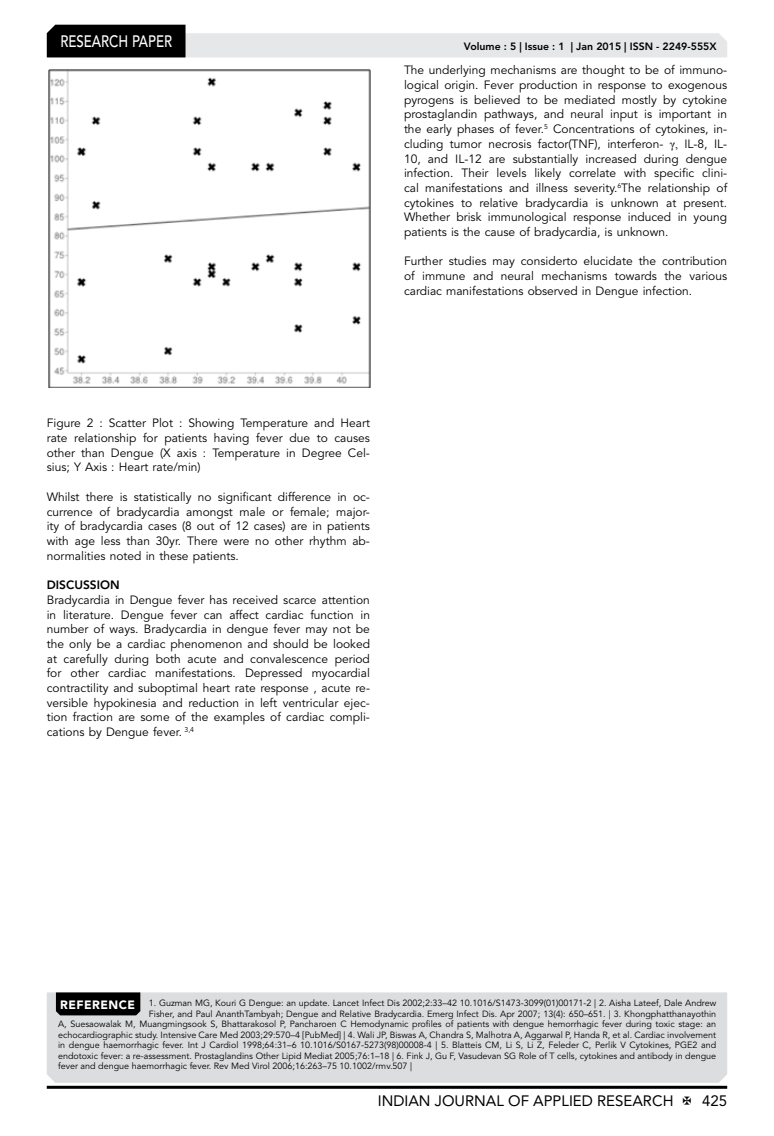
<style>
.page{position:relative;width:774px;height:1136px;background:#fff}
.page>*{position:absolute;margin:0;border:0;box-sizing:border-box;transform-origin:0 0}
.t1{font:500 16.5px "Avenir LT Std";color:#fff;scale:.8 1}
.t2{font:15px "Avenir LT Std";color:#000}
.t3{font:12px/14.7px "Avenir LT Std";color:#000;text-align:justify}
.t4{font:800 12px "Avenir LT Std";color:#000}
.t5{font:800 10.5px "Avenir LT Std";color:#000}
.t6{font:9px "Avenir LT Std";color:#000}
.s1{font-family:"Times New Roman"}
.s2{font-weight:900;font-size:12px;color:#fff}
</style>
<div class="page">
<hr style="left:47px;top:1085px;width:680px;height:3px;background:#000">
<svg style="left:47px;top:25px;width:680px;height:32px"></svg>
<img style="left:48px;top:70px;width:322px;height:318px">
<div style="left:47px;top:992px;width:680px;height:90px;background:#dcddde"></div>
<div style="left:56px;top:992px;width:84px;height:23px;background:#000"></div>
<h1 class="t1" style="left:60px;top:32px;width:139px">RESEARCH PAPER</h1>
<p class="t5" style="left:464px;top:41px;width:254px">Volume : 5 | Issue : 1 | Jan 2015 | ISSN - 2249-555X</p>
<p class="t3" style="left:404px;top:63px;width:325px">The underlying mechanisms are thought to be of immuno&shy;logical origin. Fever production in response to exogenous pyrogens is believed to be mediated mostly by cytokine prostaglandin pathways, and neural input is important in the early phases of fever.<sup>5</sup> Concentrations of cytokines, in&shy;cluding tumor necrosis factor(TNF), interferon- <span class="s1">γ,</span> IL-8, IL-10, and IL-12 are substantially increased during dengue infection. Their levels likely correlate with specific clini&shy;cal manifestations and illness severity.<sup>6</sup>The relationship of cytokines to relative bradycardia is unknown at present.<br>Whether brisk immunological response induced in young patients is the cause of bradycardia, is unknown.</p>
<p class="t3" style="left:404px;top:254px;width:325px">Further studies may considerto elucidate the contribution of immune and neural mechanisms towards the various cardiac manifestations observed in Dengue infection.</p>
<p class="t3" style="left:47px;top:416px;width:325px">Figure 2 : Scatter Plot : Showing Temperature and Heart rate relationship for patients having fever due to causes other than Dengue (X axis : Temperature in Degree Cel&shy;sius; Y Axis : Heart rate/min)</p>
<p class="t3" style="left:47px;top:489px;width:325px">Whilst there is statistically no significant difference in oc&shy;currence of bradycardia amongst male or female; major&shy;ity of bradycardia cases (8 out of 12 cases) are in patients with age less than 30yr. There were no other rhythm ab&shy;normalities noted in these patients.</p>
<p class="t4" style="left:47px;top:577px;width:74px">DISCUSSION</p>
<p class="t3" style="left:47px;top:592px;width:325px">Bradycardia in Dengue fever has received scarce attention in literature. Dengue fever can affect cardiac function in number of ways. Bradycardia in dengue fever may not be the only be a cardiac phenomenon and should be looked at carefully during both acute and convalescence period for other cardiac manifestations. Depressed myocardial contractility and suboptimal heart rate response , acute re&shy;versible hypokinesia and reduction in left ventricular ejec&shy;tion fraction are some of the examples of cardiac compli&shy;cations by Dengue fever. <sup>3,4</sup></p>
<p class="t6" style="left:60px;top:997px;width:657px"><span class="s2">REFERENCE</span> 1. Guzman MG, Kouri G Dengue: an update. Lancet Infect Dis 2002;2:33–42 10.1016/S1473-3099(01)00171-2 | 2. Aisha Lateef, Dale Andrew</p>
<p class="t6" style="left:149px;top:1008px;width:569px">Fisher, and Paul AnanthTambyah; Dengue and Relative Bradycardia. Emerg Infect Dis. Apr 2007; 13(4): 650–651. | 3. Khongphatthanayothin</p>
<p class="t6" style="left:58px;top:1019px;width:659px">A, Suesaowalak M, Muangmingsook S, Bhattarakosol P, Pancharoen C Hemodynamic profiles of patients with dengue hemorrhagic fever during toxic stage: an</p>
<p class="t6" style="left:58px;top:1029px;width:659px">echocardiographic study. Intensive Care Med 2003;29:570–4 [PubMed] | 4. Wali JP, Biswas A, Chandra S, Malhotra A, Aggarwal P, Handa R, et al. Cardiac involvement</p>
<p class="t6" style="left:58px;top:1040px;width:660px">in dengue haemorrhagic fever. Int J Cardiol 1998;64:31–6 10.1016/S0167-5273(98)00008-4 | 5. Blatteis CM, Li S, Li Z, Feleder C, Perlik V Cytokines, PGE2 and</p>
<p class="t6" style="left:58px;top:1050px;width:660px">endotoxic fever: a re-assessment. Prostaglandins Other Lipid Mediat 2005;76:1–18 | 6. Fink J, Gu F, Vasudevan SG Role of T cells, cytokines and antibody in dengue</p>
<p class="t6" style="left:58px;top:1061px;width:355px">fever and dengue haemorrhagic fever. Rev Med Virol 2006;16:263–75 10.1002/rmv.507 |</p>
<p class="t2" style="left:378px;top:1091px;width:297px">INDIAN JOURNAL OF APPLIED RESEARCH</p>
<p class="t2" style="left:702px;top:1091px;width:27px">425</p>
</div>
